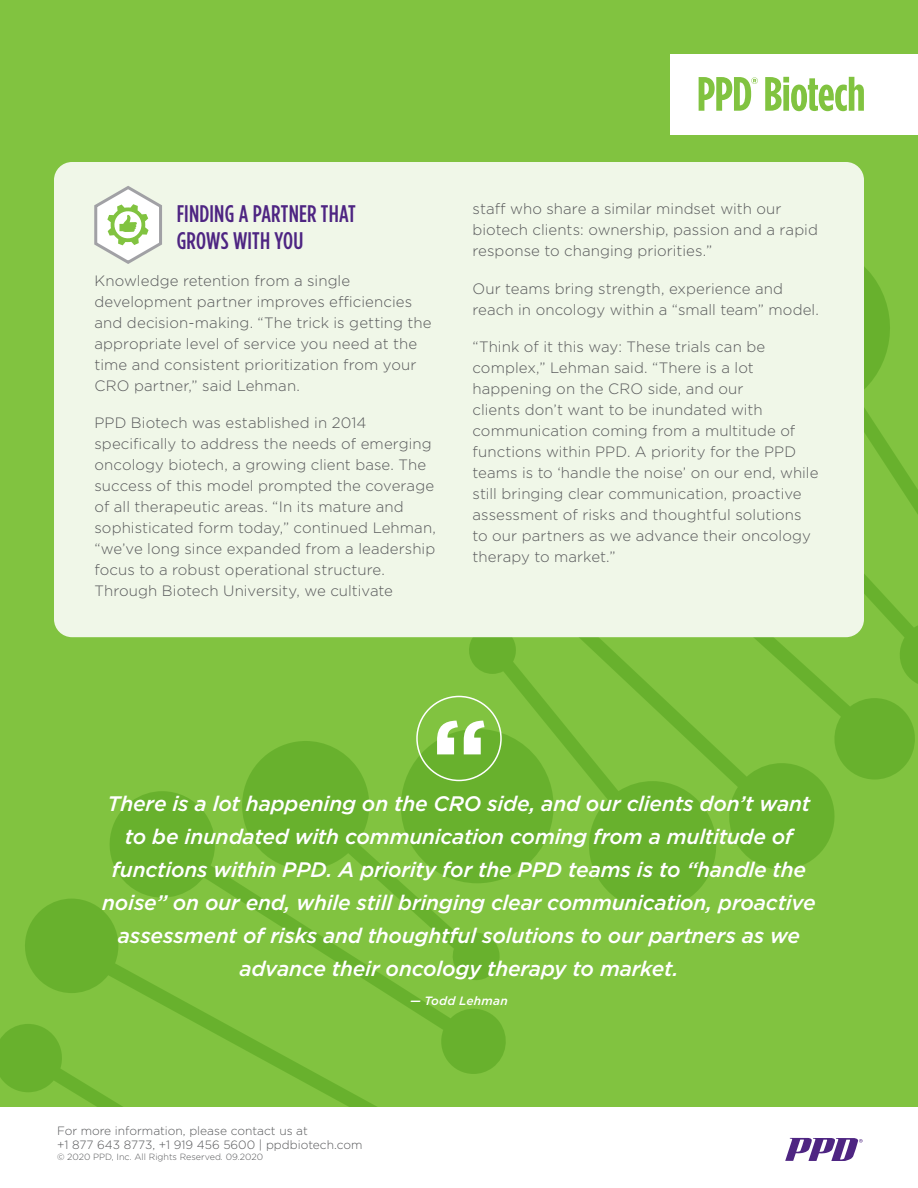
<style>
.page{position:relative;width:918px;height:1188px;background:#fff}
.page>*{position:absolute;margin:0;border:0;box-sizing:border-box;transform-origin:0 0}
.t1{font:700 105px "Gotham";color:#fff}
.Subhead_2{font:500 24px/27px "Gotham Condensed";letter-spacing:.01em;color:#4e2582}
.t2{font:italic 500 21px/33px "Gotham";letter-spacing:-.015em;color:#fff;text-align:center}
.body_text{font:300 15px/21px "Gotham";letter-spacing:.005em;color:#57585a}
.t3{font:300 12px/14.4px "Gotham";color:#57585a}
.t4{font:italic 500 12px "Gotham";letter-spacing:.02em;color:#fff}
.t5{font:300 9px "Gotham";color:#57585a}
</style>
<div class="page">
<div style="left:0;top:0;width:918px;height:1107px;background:#81c340"></div>
<svg style="left:864px;top:267px;width:19px;height:27px"></svg>
<svg style="left:416px;top:730px;width:50px;height:11px"></svg>
<svg style="left:244px;top:741px;width:222px;height:50px;fill:#68b12d"></svg>
<svg style="left:25px;top:899px;width:78px;height:94px;fill:#68b12d"></svg>
<svg style="left:842px;top:698px;width:73px;height:82px;fill:#68b12d"></svg>
<svg style="left:103px;top:791px;width:403px;height:283px"></svg>
<svg style="left:842px;top:294px;width:76px;height:390px"></svg>
<svg style="left:466px;top:637px;width:245px;height:273px"></svg>
<svg style="left:472px;top:637px;width:370px;height:233px"></svg>
<svg style="left:0;top:1024px;width:467px;height:83px"></svg>
<svg style="left:785px;top:1138px;width:78px;height:23px"></svg>
<div style="left:670px;top:54px;width:248px;height:80px;background:#fff"></div>
<svg style="left:699px;top:77px;width:59px;height:34px"></svg>
<svg style="left:765px;top:77px;width:99px;height:34px"></svg>
<div style="left:54px;top:162px;width:810px;height:475px;background:#f0f7e8;border-radius:18px"></div>
<svg style="left:94px;top:186px;width:68px;height:78px"></svg>
<div style="left:416px;top:696px;width:86px;height:85px;border:2px solid #fff;border-radius:50%"></div>
<p class="Subhead_2" style="left:177px;top:200px;width:181px">FINDING A PARTNER THAT<br>GROWS WITH YOU</p>
<p class="body_text" style="left:94px;top:270px;width:339px">Knowledge retention from a single development partner improves efficiencies and decision-making. “The trick is getting the appropriate level of service you need at the time and consistent prioritization from your CRO partner,” said Lehman.</p>
<p class="body_text" style="left:94px;top:412px;width:343px">PPD Biotech was established in 2014 specifically to address the needs of emerging oncology biotech, a growing client base. The success of this model prompted the coverage of all therapeutic areas. “In its mature and sophisticated form today,” continued Lehman, “we’ve long since expanded from a leadership focus to a robust operational structure.<br>Through Biotech University, we cultivate</p>
<p class="body_text" style="left:472px;top:198px;width:347px">staff who share a similar mindset with our biotech clients: ownership, passion and a rapid response to changing priorities.”</p>
<p class="body_text" style="left:472px;top:277px;width:348px">Our teams bring strength, experience and reach in oncology within a “small team” model.</p>
<p class="body_text" style="left:472px;top:336px;width:348px">“Think of it this way: These trials can be complex,” Lehman said. “There is a lot happening on the CRO side, and our<br>clients don’t want to be inundated with communication coming from a multitude of functions within PPD. A priority for the PPD teams is to ‘handle the noise’ on our end, while still bringing clear communication, proactive assessment of risks and thoughtful solutions to our partners as we advance their oncology therapy to market.”</p>
<p class="t1" style="left:431px;top:688px;width:58px">“</p>
<p class="t2" style="left:102px;top:787px;width:715px">There is a lot happening on the CRO side, and our clients don’t want to be inundated with communication coming from a multitude of functions within PPD. A priority for the PPD teams is to “handle the noise” on our end, while still bringing clear communication, proactive assessment of risks and thoughtful solutions to our partners as we advance their oncology therapy to market.</p>
<p class="t4" style="left:410px;top:993px;width:99px">— Todd Lehman</p>
<p class="t3" style="left:57px;top:1123px;width:307px">For more information, please contact us at<br>+1 877 643 8773, +1 919 456 5600 | ppdbiotech.com</p>
<p class="t5" style="left:57px;top:1151px;width:208px">© 2020 PPD, Inc. All Rights Reserved. 09.2020</p>
</div>
